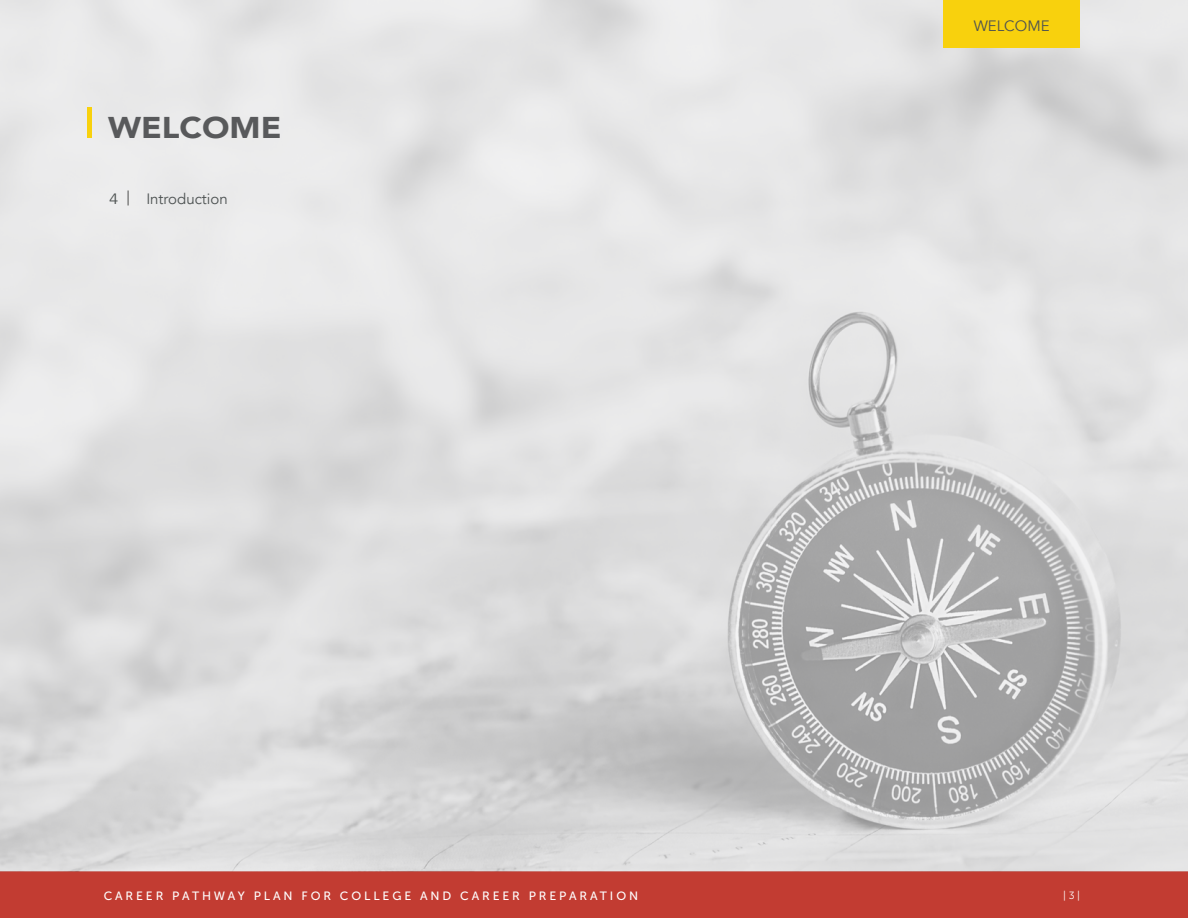
<style>
.page{position:relative;width:1188px;height:918px;background:#c23c32}
.page>*{position:absolute;margin:0;border:0;box-sizing:border-box;transform-origin:0 0}
.t1{font:900 30px "Avenir";color:#58595b;scale:1.1 1}
.t2{font:15px "Avenir";color:#4d5252}
.t3{font:15px "Avenir";color:#4d5252;scale:1.1 1}
.t4{font:12px "Museo Sans 500";letter-spacing:.24em;color:#fff}
.t5{font:10.5px "Museo Sans 300";color:#fff}
</style>
<div class="page">
<img style="left:0;top:0;width:1188px;height:872px">
<hr style="left:88px;top:107px;width:4px;height:31px;background:#f8d10d">
<div style="left:943px;top:0;width:137px;height:48px;background:#f8d10d"></div>
<svg style="left:128px;top:190px;width:1px;height:16px"></svg>
<p class="t1" style="left:108px;top:102px;width:159px">WELCOME</p>
<p class="t3" style="left:109px;top:190px;width:10px">4</p>
<p class="t2" style="left:146px;top:190px;width:83px">Introduction</p>
<p class="t2" style="left:974px;top:17px;width:77px">WELCOME</p>
<p class="t4" style="left:104px;top:889px;width:536px">CAREER PATHWAY PLAN FOR COLLEGE AND CAREER PREPARATION</p>
<p class="t5" style="left:1063px;top:890px;width:18px">|3|</p>
</div>
